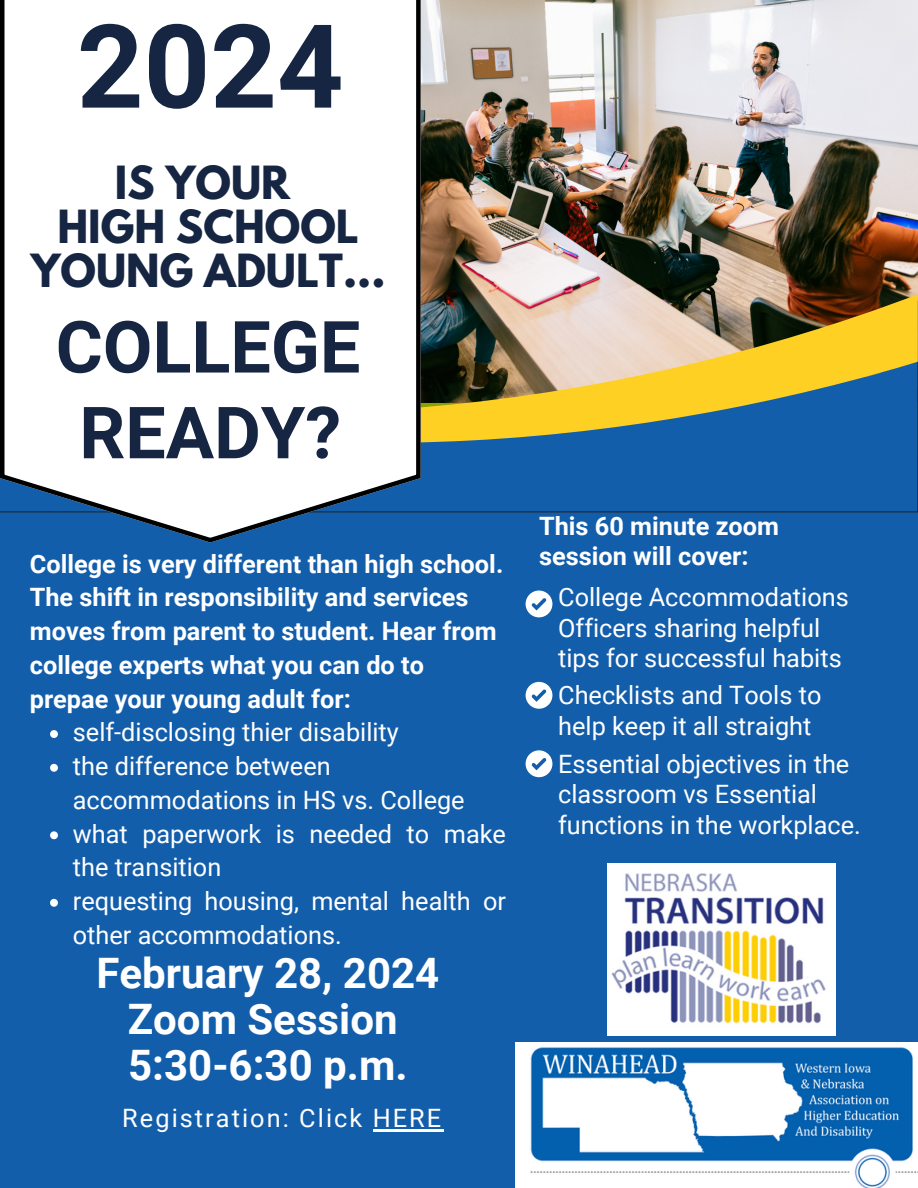
<style>
.page{position:relative;width:918px;height:1188px;background:#135eab}
.page>*{position:absolute;margin:0;border:0;box-sizing:border-box;transform-origin:0 0}
.t1{font:700 116.25px "Roboto";color:#152542}
.t2{font:700 72px "Roboto";color:#152542}
.t3{font:700 42px "Roboto";color:#fff}
.t4{font:700 40.5px/43.8px "League Spartan";color:#152542;text-align:center}
.t5{font:25.35px/30.3px "Roboto";color:#fff}
.t6{font:700 25.35px/33.8px "Roboto";color:#fff}
.t7{font:25.35px "Roboto";letter-spacing:.08em;color:#fff}
</style>
<div class="page">
<img style="left:421px;top:0;width:497px;height:294px">
<svg style="left:421px;top:294px;width:497px;height:149px"></svg>
<svg style="left:0;top:0;width:421px;height:543px;background:#e9eef2"></svg>
<svg style="left:526px;top:591px;width:26px;height:26px"></svg>
<svg style="left:526px;top:682px;width:26px;height:27px"></svg>
<svg style="left:526px;top:750px;width:26px;height:27px"></svg>
<img style="left:607px;top:864px;width:229px;height:172px">
<img style="left:515px;top:1042px;width:403px;height:146px">
<svg style="left:50px;top:730px;width:8px;height:8px"></svg>
<svg style="left:50px;top:764px;width:8px;height:8px"></svg>
<svg style="left:50px;top:831px;width:8px;height:8px"></svg>
<svg style="left:50px;top:899px;width:8px;height:8px"></svg>
<hr style="left:373px;top:1129px;width:70px;height:3px;background:#fff">
<p class="t1" style="left:77px;top:0;width:268px">2024</p>
<p class="t4" style="left:115px;top:166px;width:177px">IS YOUR</p>
<p class="t4" style="left:31px;top:210px;width:356px">HIGH SCHOOL<br>YOUNG ADULT...</p>
<p class="t2" style="left:56px;top:306px;width:306px">COLLEGE</p>
<p class="t2" style="left:79px;top:392px;width:263px">READY?</p>
<p class="t6" style="left:30px;top:547px;width:475px">College is very different than high school.<br>The shift in responsibility and services moves from parent to student. Hear from college experts what you can do to prepae your young adult for:</p>
<p class="t5" style="left:73px;top:718px;width:328px">self-disclosing thier disability</p>
<p class="t5" style="left:73px;top:750px;width:393px;line-height:33.8px">the difference between accommodations in HS vs. College</p>
<p class="t5" style="left:73px;top:817px;width:435px;line-height:33.8px">what paperwork is needed to make the transition</p>
<p class="t5" style="left:73px;top:885px;width:435px;line-height:33.8px">requesting housing, mental health or other accommodations.</p>
<p class="t3" style="left:97px;top:949px;width:344px">February 28, 2024</p>
<p class="t3" style="left:128px;top:995px;width:271px">Zoom Session</p>
<p class="t3" style="left:128px;top:1041px;width:281px">5:30-6:30 p.m.</p>
<p class="t7" style="left:122px;top:1104px;width:320px">Registration: Click HERE</p>
<p class="t6" style="left:539px;top:511px;width:242px;line-height:30.3px">This 60 minute zoom session will cover:</p>
<p class="t5" style="left:558px;top:582px;width:292px">College Accommodations<br>Officers sharing helpful tips for successful habits</p>
<p class="t5" style="left:558px;top:681px;width:265px">Checklists and Tools to help keep it all straight</p>
<p class="t5" style="left:558px;top:749px;width:304px">Essential objectives in the classroom vs Essential functions in the workplace.</p>
</div>
